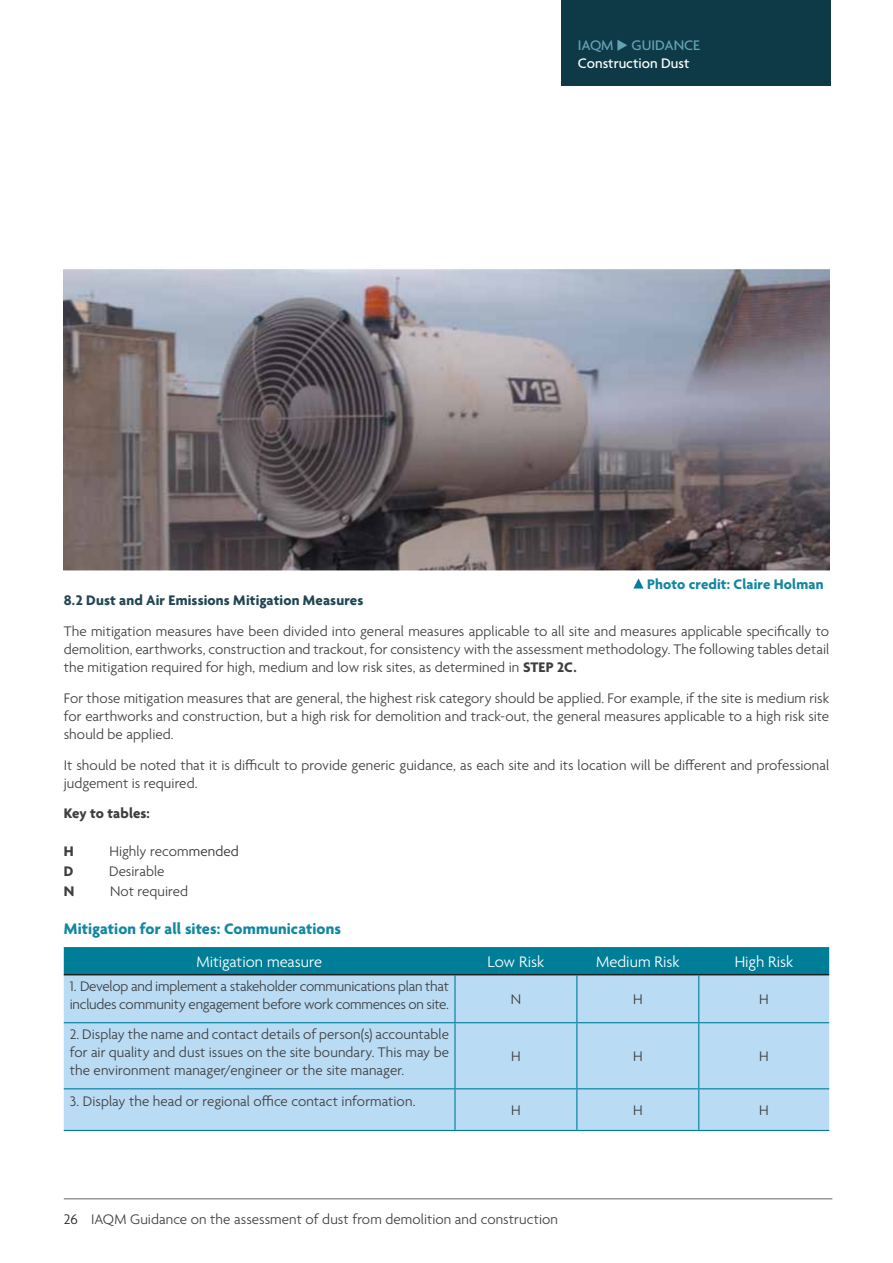
<style>
.page{position:relative;width:893px;height:1263px;background:#fff}
.page>*{position:absolute;margin:0;border:0;box-sizing:border-box;transform-origin:0 0}
._03_RevisedBody_Justified{font:300 16.5px "Agenda";color:#fff}
._03_RevisedBody_Justified-2{font:700 16.5px "Agenda";letter-spacing:.005em;color:#1387a0}
._03_RevisedBody_Justified-3{font:300 15px/18px "Agenda";color:#3e3e3f;text-align:justify}
._03_RevisedBody_Justified-4{font:700 15px "Agenda";letter-spacing:.01em;color:#214653}
.t1{font:500 15px/18px "Agenda";color:#fff}
._03_RevisedBody_Justified-5{font:700 15px "Agenda";letter-spacing:.01em;color:#1387a0}
._03_RevisedBody_Justified-6{font:700 15px "Agenda";letter-spacing:.005em;color:#3e3e3f}
.s1{color:#66a3b7}
.s2{font-weight:700}
.s3{color:#302c2d}
.s4{color:#231f20}
</style>
<div class="page">
<img style="left:64px;top:269px;width:765px;height:302px">
<svg style="left:633px;top:578px;width:11px;height:10px"></svg>
<div style="left:561px;top:0;width:269px;height:85px;background:#0e3a48"></div>
<hr style="left:64px;top:1198px;width:768px;height:1px;background:#636569">
<div style="left:64px;top:975px;width:765px;height:155px;background:#b9dbf3"></div>
<div style="left:64px;top:947px;width:765px;height:27px;background:#007e98"></div>
<hr style="left:454px;top:975px;width:2px;height:47px;background:#007e98">
<hr style="left:576px;top:975px;width:1px;height:47px;background:#007e98">
<hr style="left:698px;top:975px;width:1px;height:47px;background:#007e98">
<hr style="left:64px;top:1022px;width:391px;height:1px;background:#007e98">
<hr style="left:455px;top:1022px;width:122px;height:1px;background:#007e98">
<hr style="left:454px;top:1023px;width:2px;height:65px;background:#007e98">
<hr style="left:577px;top:1022px;width:122px;height:1px;background:#007e98">
<hr style="left:576px;top:1023px;width:1px;height:65px;background:#007e98">
<hr style="left:699px;top:1022px;width:130px;height:1px;background:#007e98">
<hr style="left:698px;top:1023px;width:1px;height:65px;background:#007e98">
<hr style="left:64px;top:1088px;width:391px;height:1px;background:#007e98">
<hr style="left:455px;top:1088px;width:122px;height:1px;background:#007e98">
<hr style="left:454px;top:1089px;width:2px;height:41px;background:#007e98">
<hr style="left:577px;top:1088px;width:122px;height:1px;background:#007e98">
<hr style="left:576px;top:1089px;width:1px;height:41px;background:#007e98">
<hr style="left:699px;top:1088px;width:130px;height:1px;background:#007e98">
<hr style="left:698px;top:1089px;width:1px;height:41px;background:#007e98">
<hr style="left:64px;top:1130px;width:391px;height:1px;background:#007e98">
<hr style="left:455px;top:1130px;width:122px;height:1px;background:#007e98">
<hr style="left:577px;top:1130px;width:122px;height:1px;background:#007e98">
<hr style="left:699px;top:1130px;width:130px;height:1px;background:#007e98">
<hr style="left:64px;top:974px;width:391px;height:1px;background:#231f20">
<hr style="left:455px;top:974px;width:122px;height:1px;background:#231f20">
<hr style="left:577px;top:974px;width:122px;height:1px;background:#231f20">
<hr style="left:699px;top:974px;width:130px;height:1px;background:#231f20">
<p class="t1" style="left:578px;top:37px;width:124px"><span class="s1">IAQM</span> <span class="s1">◆ GUIDANCE<br></span>Construction Dust</p>
<p class="_03_RevisedBody_Justified-5" style="left:647px;top:576px;width:178px">Photo credit: Claire Holman</p>
<p class="_03_RevisedBody_Justified-4" style="left:64px;top:592px;width:301px">8.2 Dust and Air Emissions Mitigation Measures</p>
<p class="_03_RevisedBody_Justified-3" style="left:64px;top:623px;width:767px">The mitigation measures have been divided into general measures applicable to all site and measures applicable specifically to demolition, earthworks, construction and trackout, for consistency with the assessment methodology. The following tables detail the mitigation required for high, medium and low risk sites, as determined in <span class="s2">STEP 2C.</span></p>
<p class="_03_RevisedBody_Justified-3" style="left:64px;top:690px;width:767px">For those mitigation measures that are general, the highest risk category should be applied. For example, if the site is medium risk for earthworks and construction, but a high risk for demolition and track-out, the general measures applicable to a high risk site should be applied.</p>
<p class="_03_RevisedBody_Justified-3" style="left:64px;top:757px;width:767px">It should be noted that it is difficult to provide generic guidance, as each site and its location will be different and professional judgement is required.</p>
<p class="_03_RevisedBody_Justified-6" style="left:64px;top:805px;width:88px">Key to tables:</p>
<p class="_03_RevisedBody_Justified-6" style="left:64px;top:843px;width:11px">H</p>
<p class="_03_RevisedBody_Justified-3" style="left:109px;top:843px;width:131px">Highly recom<span class="s3">mended</span></p>
<p class="_03_RevisedBody_Justified-6" style="left:64px;top:863px;width:11px">D</p>
<p class="_03_RevisedBody_Justified-3" style="left:109px;top:863px;width:57px">Desirable</p>
<p class="_03_RevisedBody_Justified-6" style="left:64px;top:883px;width:12px">N</p>
<p class="_03_RevisedBody_Justified-3" style="left:110px;top:883px;width:80px">Not required</p>
<p class="_03_RevisedBody_Justified-2" style="left:64px;top:920px;width:279px">Mitigation for all sites: Communications</p>
<p class="_03_RevisedBody_Justified" style="left:196px;top:952px;width:127px">Mitigation measure</p>
<p class="_03_RevisedBody_Justified" style="left:488px;top:952px;width:58px">Low Risk</p>
<p class="_03_RevisedBody_Justified" style="left:596px;top:952px;width:85px">Medium Risk</p>
<p class="_03_RevisedBody_Justified" style="left:735px;top:952px;width:60px">High Risk</p>
<p class="_03_RevisedBody_Justified-3" style="left:70px;top:978px;width:381px">1. Develop and implement a stakeholder communications plan that includes community engagement before work commences on site.</p>
<p class="_03_RevisedBody_Justified-3" style="left:511px;top:991px;width:12px">N</p>
<p class="_03_RevisedBody_Justified-3" style="left:633px;top:991px;width:11px">H</p>
<p class="_03_RevisedBody_Justified-3" style="left:759px;top:991px;width:11px">H</p>
<p class="_03_RevisedBody_Justified-3" style="left:70px;top:1026px;width:381px">2. Display the name and contact details of person(s) accountable for air quality and dust issues on the site boundary. This may be the environment manager/engineer or the site manager.</p>
<p class="_03_RevisedBody_Justified-3" style="left:70px;top:1093px;width:347px">3. Display the head or regional office contact information.</p>
<p class="_03_RevisedBody_Justified-3" style="left:511px;top:1048px;width:11px">H</p>
<p class="_03_RevisedBody_Justified-3" style="left:633px;top:1048px;width:11px">H</p>
<p class="_03_RevisedBody_Justified-3" style="left:759px;top:1048px;width:11px">H</p>
<p class="_03_RevisedBody_Justified-3" style="left:511px;top:1102px;width:11px">H</p>
<p class="_03_RevisedBody_Justified-3" style="left:633px;top:1102px;width:11px">H</p>
<p class="_03_RevisedBody_Justified-3" style="left:759px;top:1102px;width:11px">H</p>
<p class="_03_RevisedBody_Justified-3" style="left:64px;top:1211px;width:496px"><span class="s4">26</span> IAQM Guidance on the assessment of dust from demolition and construction</p>
</div>
